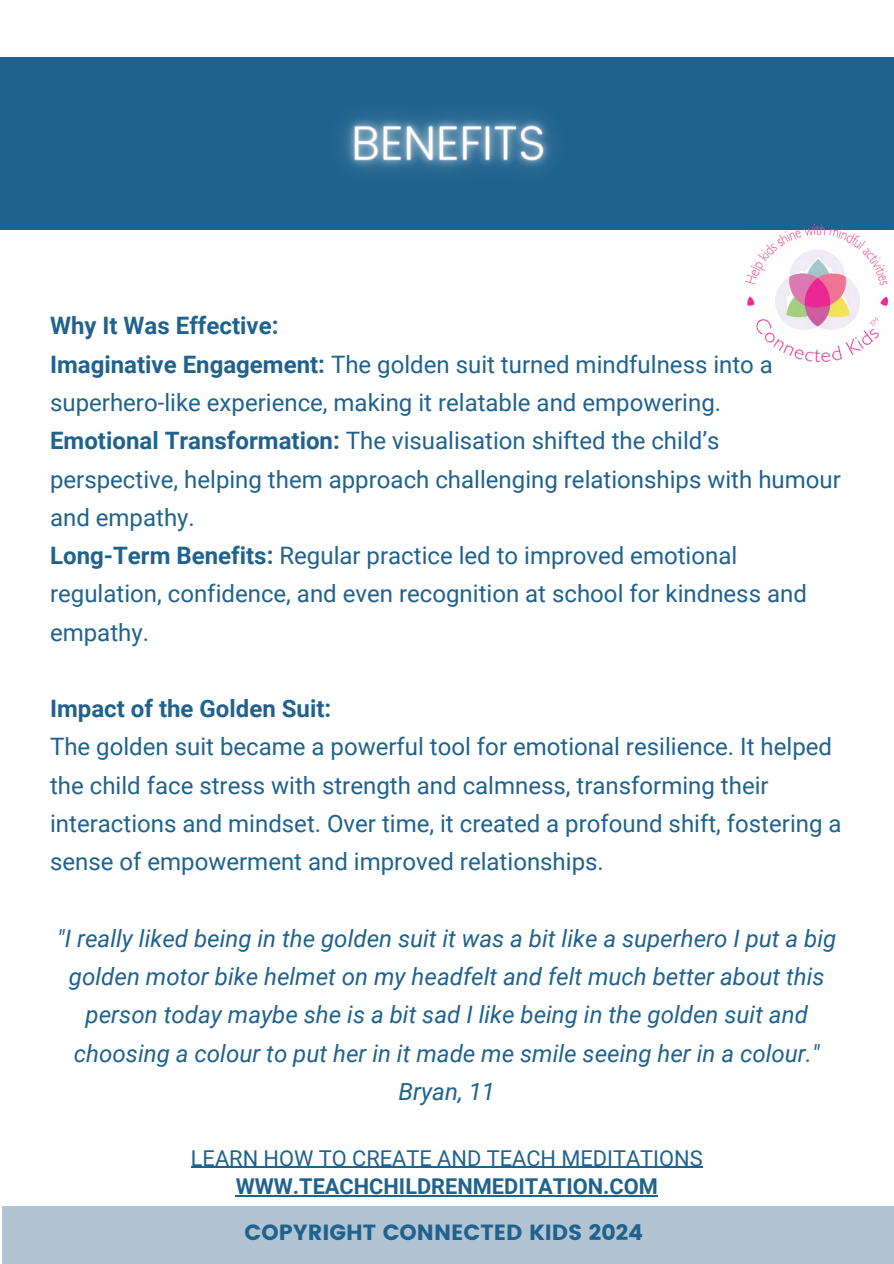
<style>
.page{position:relative;width:894px;height:1264px;background:#fff}
.page>*{position:absolute;margin:0;border:0;box-sizing:border-box;transform-origin:0 0}
.t1{font:24px/38.2px "Roboto";color:#1f628e}
.t2{font:italic 24px/38.2px "Roboto";color:#1f628e;text-align:center}
.t3{font:700 24px "Roboto";color:#1f628e}
.t4{font:21.9px "Poppins";color:#1f628e}
.t5{font:21.75px "Roboto";color:#1f628e}
.t6{font:700 21.75px "Roboto";color:#1f628e}
.s1{font-weight:700}
</style>
<div class="page">
<div style="left:0;top:57px;width:893px;height:172px;background:#1f628e"></div>
<img style="left:299px;top:116px;width:297px;height:114px">
<div style="left:2px;top:1205px;width:891px;height:58px;background:#b2c4d1"></div>
<img style="left:745px;top:224px;width:142px;height:137px">
<hr style="left:191px;top:1166px;width:511px;height:1px;background:#1f628e">
<hr style="left:236px;top:1194px;width:421px;height:2px;background:#1f628e">
<p class="t1" style="left:50px;top:306px;width:792px"><span class="s1">Why It Was Effective:<br>Imaginative Engagement:</span> The golden suit turned mindfulness into a superhero-like experience, making it relatable and empowering.<br><span class="s1">Emotional Transformation:</span> The visualisation shifted the child’s perspective, helping them approach challenging relationships with humour and empathy.<br><span class="s1">Long-Term Benefits:</span> Regular practice led to improved emotional regulation, confidence, and even recognition at school for kindness and empathy.</p>
<p class="t3" style="left:50px;top:691px;width:282px">Impact of the Golden Suit:</p>
<p class="t1" style="left:50px;top:726px;width:792px">The golden suit became a powerful tool for emotional resilience. It helped the child face stress with strength and calmness, transforming their interactions and mindset. Over time, it created a profound shift, fostering a sense of empowerment and improved relationships.</p>
<p class="t2" style="left:57px;top:918px;width:780px">"I really liked being in the golden suit it was a bit like a superhero I put a big golden motor bike helmet on my headfelt and felt much better about this person today maybe she is a bit sad I like being in the golden suit and choosing a colour to put her in it made me smile seeing her in a colour." Bryan, 11</p>
<p class="t5" style="left:191px;top:1142px;width:513px">LEARN HOW TO CREATE AND TEACH MEDITATIONS</p>
<p class="t6" style="left:236px;top:1170px;width:423px">WWW.TEACHCHILDRENMEDITATION.COM</p>
<p class="t4" style="left:244px;top:1219px;width:400px">COPYRIGHT CONNECTED KIDS 2024</p>
</div>
